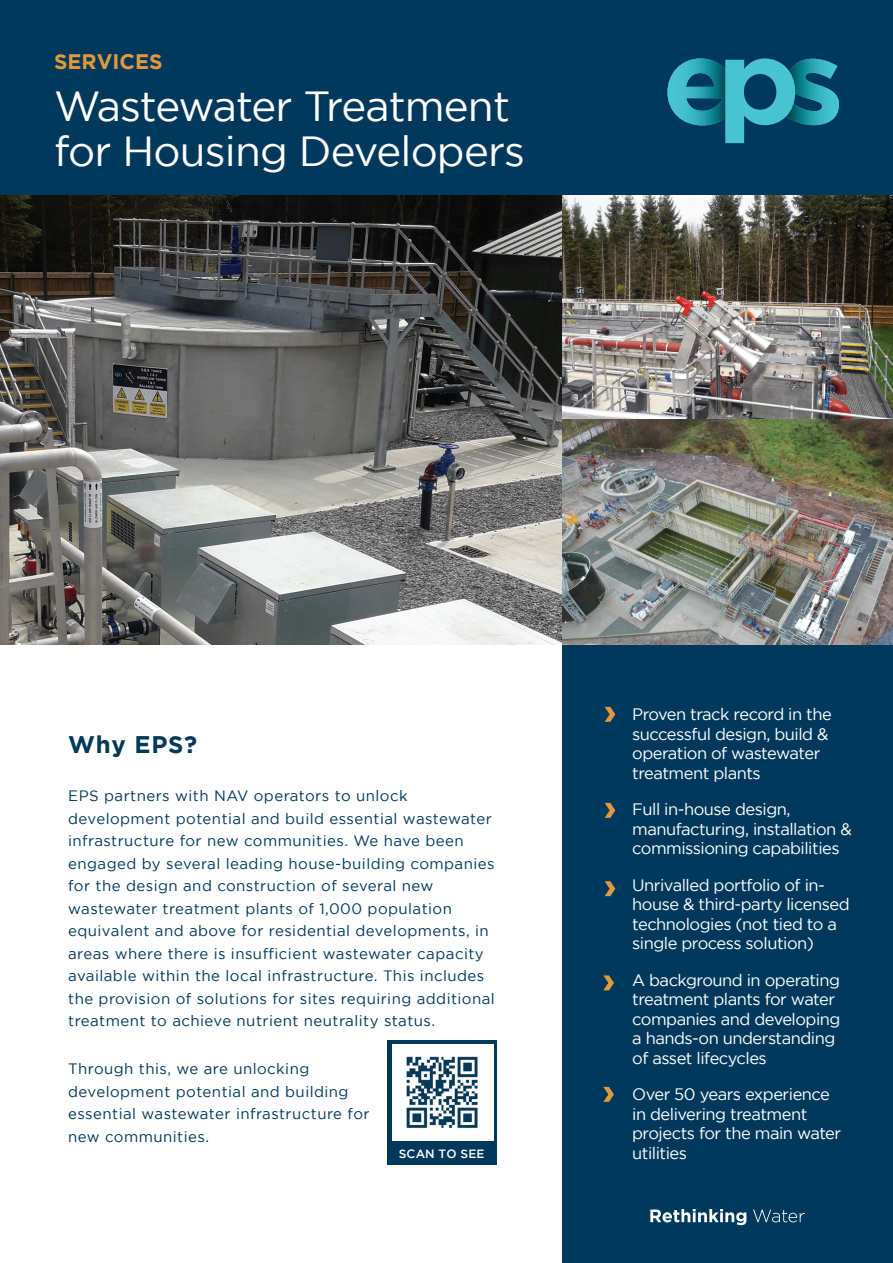
<style>
.page{position:relative;width:893px;height:1263px;background:#fff}
.page>*{position:absolute;margin:0;border:0;box-sizing:border-box;transform-origin:0 0}
.t1{font:42px/45px "Gotham HTF";letter-spacing:-.02em;color:#fff}
.t2{font:700 24px "Gotham";letter-spacing:.03em;color:#00395c}
.t3{font:700 21px "Gotham";color:#e0993f}
.t4{font:16.5px/19.5px "Gotham HTF";letter-spacing:-.03em;color:#fff}
.t5{font:15px/22.5px "Gotham HTF";letter-spacing:.03em;color:#00395c}
.t6{font:500 12px "Gotham";letter-spacing:.015em;color:#fff}
</style>
<div class="page">
<div style="left:562px;top:636px;width:331px;height:627px;background:#00395c"></div>
<svg style="left:650px;top:1209px;width:96px;height:16px"></svg>
<svg style="left:753px;top:1209px;width:52px;height:13px"></svg>
<img style="left:0;top:195px;width:562px;height:449px">
<img style="left:562px;top:196px;width:331px;height:224px">
<img style="left:562px;top:420px;width:331px;height:224px">
<div style="left:0;top:0;width:893px;height:195px;background:#00395c"></div>
<svg style="left:667px;top:58px;width:172px;height:85px"></svg>
<svg style="left:605px;top:707px;width:10px;height:15px"></svg>
<svg style="left:605px;top:803px;width:10px;height:15px"></svg>
<svg style="left:605px;top:881px;width:10px;height:15px"></svg>
<svg style="left:603px;top:975px;width:11px;height:15px"></svg>
<svg style="left:603px;top:1087px;width:11px;height:15px"></svg>
<div style="left:387px;top:1040px;width:110px;height:125px;background:#00395c"></div>
<div style="left:392px;top:1044px;width:101px;height:97px;background:#fff"></div>
<img style="left:406px;top:1056px;width:72px;height:72px">
<h3 class="t3" style="left:54px;top:50px;width:110px">SERVICES</h3>
<h1 class="t1" style="left:54px;top:83px;width:473px">Wastewater Treatment for Housing Developers</h1>
<h2 class="t2" style="left:68px;top:731px;width:131px">Why EPS?</h2>
<p class="t5" style="left:68px;top:784px;width:428px">EPS partners with NAV operators to unlock development potential and build essential wastewater infrastructure for new communities. We have been engaged by several leading house-building companies for the design and construction of several new wastewater treatment plants of 1,000 population equivalent and above for residential developments, in areas where there is insufficient wastewater capacity available within the local infrastructure. This includes the provision of solutions for sites requiring additional treatment to achieve nutrient neutrality status.</p>
<p class="t5" style="left:68px;top:1057px;width:303px">Through this, we are unlocking development potential and building essential wastewater infrastructure for new communities.</p>
<p class="t4" style="left:632px;top:704px;width:201px">Proven track record in the successful design, build &amp; operation of wastewater treatment plants</p>
<p class="t4" style="left:632px;top:799px;width:221px">Full in-house design, manufacturing, installation &amp; commissioning capabilities</p>
<p class="t4" style="left:632px;top:875px;width:219px">Unrivalled portfolio of in&shy;house &amp; third-party licensed technologies (not tied to a single process solution)</p>
<p class="t4" style="left:632px;top:970px;width:210px">A background in operating treatment plants for water companies and developing a hands-on understanding of asset lifecycles</p>
<p class="t4" style="left:632px;top:1084px;width:211px">Over 50 years experience in delivering treatment projects for the main water</p>
<p class="t6" style="left:399px;top:1147px;width:87px">SCAN TO SEE</p>
<p class="t4" style="left:632px;top:1143px;width:56px">utilities</p>
</div>
